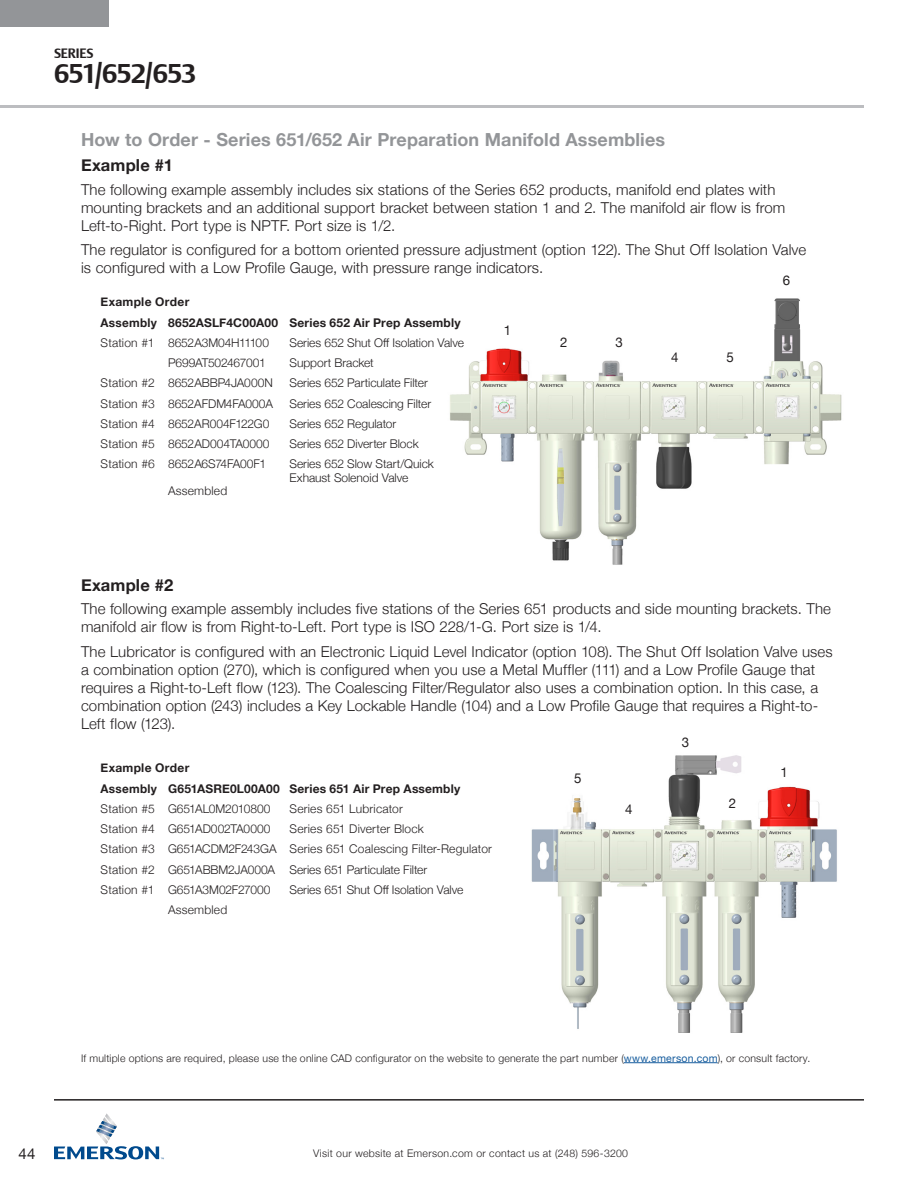
<style>
.page{position:relative;width:918px;height:1188px;background:#fff}
.page>*{position:absolute;margin:0;border:0;box-sizing:border-box;transform-origin:0 0}
.t1{font:700 27px "DTL Argo T";letter-spacing:-.04em;color:#231f20}
.Page_Header1{font:700 18px "Helvetica Neue";letter-spacing:.005em;color:#939598}
.Page_Header2{font:700 16.5px "Helvetica Neue";letter-spacing:.01em;color:#231f20}
.body{font:300 15px/18px "Helvetica Neue";letter-spacing:.005em;color:#231f20}
.t2{font:15px "Helvetica Neue";color:#231f20}
.Drawing_Labels{font:13.5px "Helvetica Neue";color:#231f20}
.t3{font:700 13.5px "DTL Argo T";letter-spacing:-.015em;color:#231f20}
.body-2{font:300 12px/13.5px "Helvetica Neue";letter-spacing:-.005em;color:#231f20}
.body-3{font:700 12px "Helvetica Neue";letter-spacing:.015em;color:#231f20}
.body-4{font:300 12px "Helvetica Neue";letter-spacing:.015em;color:#231f20}
.Footnote{font:300 10.5px "Helvetica Neue";letter-spacing:.02em;color:#231f20}
.s1{font-weight:400;color:#175d9e}
</style>
<div class="page">
<div style="left:0;top:0;width:109px;height:27px;background:#939598"></div>
<hr style="left:0;top:105px;width:864px;height:3px;background:#bcbdc0">
<hr style="left:54px;top:1099px;width:810px;height:2px;background:#231f20">
<svg style="left:54px;top:1113px;width:110px;height:46px"></svg>
<img style="left:531px;top:755px;width:306px;height:278px">
<img style="left:449px;top:298px;width:393px;height:267px">
<hr style="left:624px;top:1062px;width:94px;height:1px;background:#175d9e">
<p class="t3" style="left:54px;top:45px;width:41px">SERIES</p>
<h1 class="t1" style="left:54px;top:58px;width:144px">651/652/653</h1>
<p class="Page_Header1" style="left:81px;top:126px;width:586px">How to Order - Series 651/652 Air Preparation Manifold Assemblies</p>
<p class="Page_Header2" style="left:81px;top:152px;width:94px">Example #1</p>
<p class="body" style="left:81px;top:179px;width:706px">The following example assembly includes six stations of the Series 652 products, manifold end plates with mounting brackets and an additional support bracket between station 1 and 2. The manifold air flow is from<br>Left-to-Right. Port type is NPTF. Port size is 1/2.</p>
<p class="body" style="left:81px;top:240px;width:727px">The regulator is configured for a bottom oriented pressure adjustment (option 122). The Shut Off Isolation Valve is configured with a Low Profile Gauge, with pressure range indicators.</p>
<p class="Drawing_Labels" style="left:783px;top:271px;width:9px">6</p>
<p class="body-3" style="left:101px;top:293px;width:90px">Example Order</p>
<p class="body-3" style="left:101px;top:313px;width:362px">Assembly 8652ASLF4C00A00 Series 652 Air Prep Assembly</p>
<p class="body-2" style="left:101px;top:335px;width:170px">Station #1 8652A3M04H11100</p>
<p class="body-2" style="left:290px;top:335px;width:176px">Series 652 Shut Off Isolation Valve</p>
<p class="body-2" style="left:168px;top:355px;width:99px">P699AT502467001</p>
<p class="body-2" style="left:290px;top:355px;width:86px">Support Bracket</p>
<p class="body-2" style="left:101px;top:376px;width:174px">Station #2 8652ABBP4JA000N</p>
<p class="body-2" style="left:290px;top:376px;width:140px">Series 652 Particulate Filter</p>
<p class="body-2" style="left:101px;top:396px;width:174px">Station #3 8652AFDM4FA000A</p>
<p class="body-2" style="left:290px;top:396px;width:143px">Series 652 Coalescing Filter</p>
<p class="body-2" style="left:101px;top:416px;width:170px">Station #4 8652AR004F122G0</p>
<p class="body-2" style="left:290px;top:416px;width:108px">Series 652 Regulator</p>
<p class="body-2" style="left:101px;top:436px;width:171px">Station #5 8652AD004TA0000</p>
<p class="body-2" style="left:290px;top:436px;width:131px">Series 652 Diverter Block</p>
<p class="body-2" style="left:101px;top:457px;width:167px">Station #6 8652A6S74FA00F1</p>
<p class="body-2" style="left:290px;top:457px;width:146px">Series 652 Slow Start/Quick<br>Exhaust Solenoid Valve</p>
<p class="body-4" style="left:168px;top:482px;width:61px">Assembled</p>
<p class="Drawing_Labels" style="left:504px;top:320px;width:9px">1</p>
<p class="Drawing_Labels" style="left:560px;top:332px;width:9px">2</p>
<p class="Drawing_Labels" style="left:615px;top:332px;width:9px">3</p>
<p class="Drawing_Labels" style="left:671px;top:347px;width:9px">4</p>
<p class="Drawing_Labels" style="left:726px;top:347px;width:9px">5</p>
<p class="Page_Header2" style="left:81px;top:572px;width:94px">Example #2</p>
<p class="body" style="left:81px;top:599px;width:751px">The following example assembly includes five stations of the Series 651 products and side mounting brackets. The manifold air flow is from Right-to-Left. Port type is ISO 228/1-G. Port size is 1/4.</p>
<p class="body" style="left:81px;top:642px;width:753px">The Lubricator is configured with an Electronic Liquid Level Indicator (option 108). The Shut Off Isolation Valve uses a combination option (270), which is configured when you use a Metal Muffler (111) and a Low Profile Gauge that requires a Right-to-Left flow (123). The Coalescing Filter/Regulator also uses a combination option. In this case, a combination option (243) includes a Key Lockable Handle (104) and a Low Profile Gauge that requires a Right-to-Left flow (123).</p>
<p class="body-3" style="left:101px;top:759px;width:90px">Example Order</p>
<p class="body-3" style="left:101px;top:779px;width:361px">Assembly G651ASRE0L00A00 Series 651 Air Prep Assembly</p>
<p class="body-2" style="left:101px;top:801px;width:171px">Station #5 G651AL0M2010800</p>
<p class="body-4" style="left:290px;top:799px;width:115px">Series 651 Lubricator</p>
<p class="body-2" style="left:101px;top:821px;width:171px">Station #4 G651AD002TA0000</p>
<p class="body-4" style="left:290px;top:819px;width:136px">Series 651 Diverter Block</p>
<p class="body-4" style="left:101px;top:839px;width:393px">Station #3 G651ACDM2F243GA Series 651 Coalescing Filter-Regulator</p>
<p class="body-2" style="left:101px;top:862px;width:328px">Station #2 G651ABBM2JA000A Series 651 Particulate Filter</p>
<p class="body-2" style="left:101px;top:882px;width:172px">Station #1 G651A3M02F27000</p>
<p class="body-2" style="left:290px;top:882px;width:175px">Series 651 Shut Off Isolation Valve</p>
<p class="body-4" style="left:168px;top:900px;width:61px">Assembled</p>
<p class="Drawing_Labels" style="left:574px;top:768px;width:9px">5</p>
<p class="Drawing_Labels" style="left:625px;top:800px;width:9px">4</p>
<p class="Drawing_Labels" style="left:682px;top:732px;width:9px">3</p>
<p class="Drawing_Labels" style="left:729px;top:794px;width:9px">2</p>
<p class="Drawing_Labels" style="left:780px;top:762px;width:9px">1</p>
<p class="t2" style="left:18px;top:1143px;width:19px">44</p>
<p class="Footnote" style="left:81px;top:1049px;width:731px">If multiple options are required, please use the online CAD configurator on the website to generate the part number (<span class="s1">www.emerson.com</span>), or consult factory.</p>
<p class="Footnote" style="left:313px;top:1145px;width:316px">Visit our website at Emerson.com or contact us at (248) 596-3200</p>
</div>
